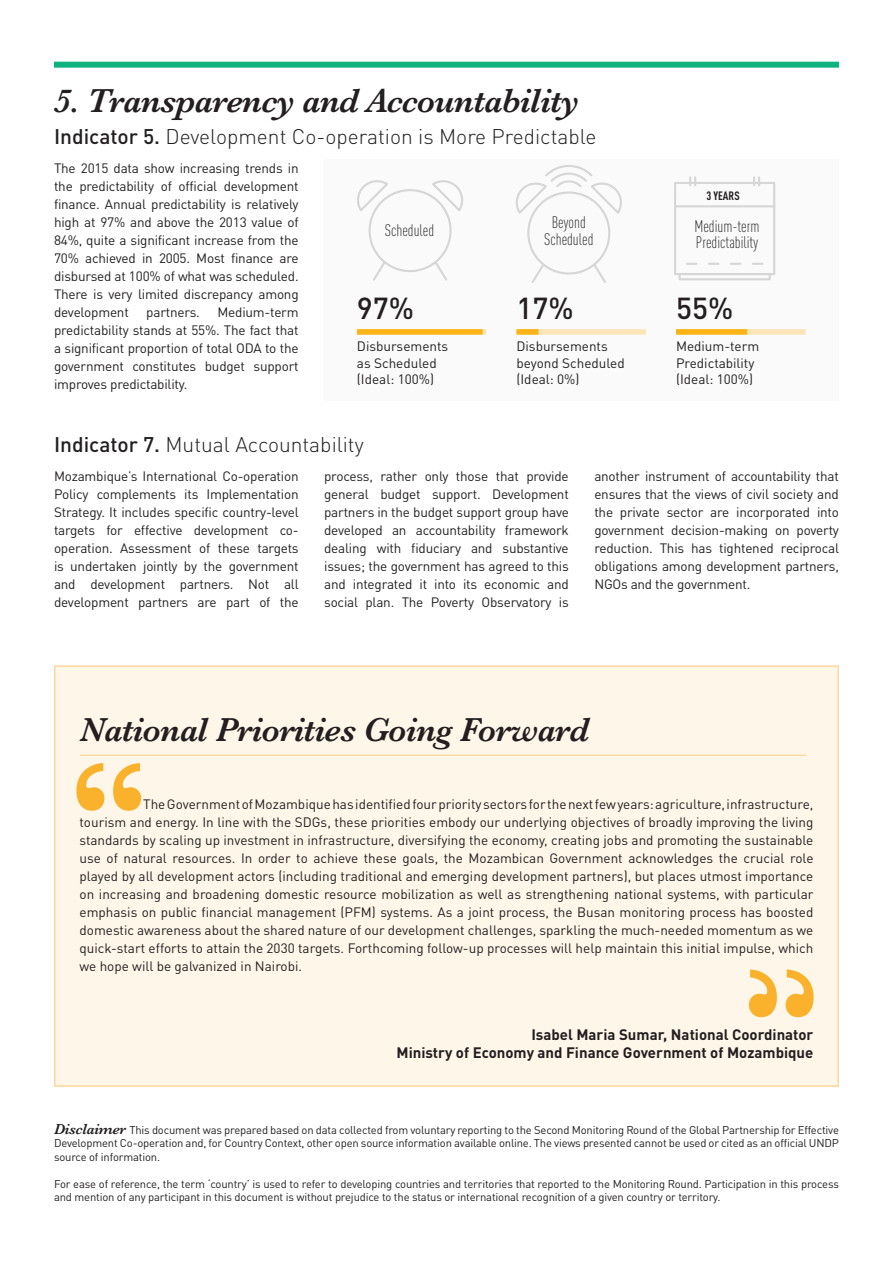
<style>
.page{position:relative;width:893px;height:1263px;background:#fff}
.page>*{position:absolute;margin:0;border:0;box-sizing:border-box;transform-origin:0 0}
.t1{font:700 136.8px "Baskerville";color:#fab22d}
.t2{font:italic 600 34.5px "Baskerville";letter-spacing:-.02em;color:#231f20}
.t3{font:500 30px "DIN Pro";color:#231f20}
.t4{font:300 21px "DIN Pro";color:#231f20}
.t5{font:300 condensed 16.5px "DIN Pro";color:#231f20}
.t6{font:700 15px "DIN Pro";color:#231f20}
.t7{font:13.5px/18px "DIN Pro";letter-spacing:-.015em;color:#231f20;text-align:justify}
.t8{font:700 condensed 12px "DIN Pro";color:#231f20}
.t9{font:11.25px/13.5px "DIN Pro";letter-spacing:-.015em;color:#231f20;text-align:justify}
.s1{font-weight:500}
.s2{font-family:"Baskerville";font-weight:600;font-style:italic;font-size:15px}
</style>
<div class="page">
<div style="left:54px;top:665px;width:785px;height:422px;background:#fef6e9;border:2px solid #fed79d"></div>
<hr style="left:80px;top:755px;width:727px;height:1px;background:#fed79d">
<div style="left:54px;top:62px;width:785px;height:6px;background:#0fb17e"></div>
<div style="left:323px;top:159px;width:516px;height:242px;background:#fafafb"></div>
<div style="left:516px;top:329px;width:130px;height:6px;background:#fee5b8"></div>
<div style="left:516px;top:329px;width:22px;height:6px;background:#fbb416"></div>
<div style="left:676px;top:329px;width:129px;height:6px;background:#fee5b8"></div>
<div style="left:676px;top:329px;width:71px;height:6px;background:#fbb416"></div>
<div style="left:357px;top:329px;width:129px;height:6px;background:#fee5b8"></div>
<div style="left:357px;top:329px;width:126px;height:6px;background:#fbb416"></div>
<svg style="left:357px;top:180px;width:106px;height:101px"></svg>
<svg style="left:515px;top:165px;width:107px;height:118px"></svg>
<svg style="left:674px;top:176px;width:102px;height:105px"></svg>
<p class="t2" style="left:54px;top:78px;width:527px">5. Transparency and Accountability</p>
<p class="t4" style="left:54px;top:120px;width:544px"><span class="s1">Indicator 5.</span> Development Co-operation is More Predictable</p>
<p class="t7" style="left:54px;top:157px;width:246px">The 2015 data show increasing trends in the predictability of official development finance. Annual predictability is relatively high at 97% and above the 2013 value of 84%, quite a significant increase from the 70% achieved in 2005. Most finance are disbursed at 100% of what was scheduled.<br>There is very limited discrepancy among development</p>
<p class="t7" style="left:54px;top:301px;width:246px;text-indent:163px">Medium-term predictability stands at 55%. The fact that a significant proportion of total ODA to the government constitutes budget support improves predictability.</p>
<p class="t7" style="left:146px;top:301px;width:55px">partners.</p>
<p class="t5" style="left:385px;top:218px;width:51px">Scheduled</p>
<p class="t5" style="left:552px;top:211px;width:36px">Beyond</p>
<p class="t5" style="left:544px;top:227px;width:51px">Scheduled</p>
<p class="t8" style="left:706px;top:187px;width:35px">3 YEARS</p>
<p class="t5" style="left:694px;top:214px;width:67px">Medium-term</p>
<p class="t5" style="left:696px;top:231px;width:64px">Predictability</p>
<p class="t3" style="left:357px;top:284px;width:59px">97%</p>
<p class="t3" style="left:516px;top:284px;width:59px">17%</p>
<p class="t3" style="left:676px;top:284px;width:59px">55%</p>
<p class="t7" style="left:357px;top:336px;width:93px">Disbursements</p>
<p class="t7" style="left:357px;top:352px;width:81px">as Scheduled</p>
<p class="t7" style="left:357px;top:369px;width:79px">(Ideal: 100%)</p>
<p class="t7" style="left:516px;top:336px;width:93px">Disbursements</p>
<p class="t7" style="left:516px;top:352px;width:110px">beyond Scheduled</p>
<p class="t7" style="left:516px;top:369px;width:65px">(Ideal: 0%)</p>
<p class="t7" style="left:676px;top:336px;width:85px">Medium-term</p>
<p class="t7" style="left:676px;top:352px;width:80px">Predictability</p>
<p class="t7" style="left:676px;top:369px;width:79px">(Ideal: 100%)</p>
<p class="t4" style="left:54px;top:428px;width:311px"><span class="s1">Indicator 7.</span> Mutual Accountability</p>
<p class="t7" style="left:54px;top:466px;width:246px">Mozambique’s International Co-operation Policy complements its Implementation Strategy. It includes specific country-level targets for effective development co&shy;operation. Assessment of these targets is undertaken jointly by the government and development partners. Not all development partners are part of the</p>
<p class="t7" style="left:324px;top:466px;width:246px">process, rather only those that provide general budget support. Development partners in the budget support group have developed an accountability framework dealing with fiduciary and substantive issues; the government has agreed to this and integrated it into its economic and social plan. The Poverty Observatory is</p>
<p class="t7" style="left:594px;top:466px;width:246px">another instrument of accountability that ensures that the views of civil society and the private sector are incorporated into government decision-making on poverty reduction. This has tightened reciprocal obligations among development partners, NGOs and the government.</p>
<p class="t2" style="left:80px;top:706px;width:511px">National Priorities Going Forward</p>
<p class="t1" style="left:68px;top:715px;width:83px">“</p>
<p class="t7" style="left:80px;top:794px;width:735px;text-indent:64px">The Government of Mozambique has identified four priority sectors for the next few years: agriculture, infrastructure, tourism and energy. In line with the SDGs, these priorities embody our underlying objectives of broadly improving the living standards by scaling up investment in infrastructure, diversifying the economy, creating jobs and promoting the sustainable use of natural resources. In order to achieve these goals, the Mozambican Government acknowledges the crucial role played by all development actors (including traditional and emerging development partners), but places utmost importance on increasing and broadening domestic resource mobilization as well as strengthening national systems, with particular emphasis on public financial management (PFM) systems. As a joint process, the Busan monitoring process has boosted domestic awareness about the shared nature of our development challenges, sparkling the much-needed momentum as we quick-start efforts to attain the 2030 targets. Forthcoming follow-up processes will help maintain this initial impulse, which we hope will be galvanized in Nairobi.</p>
<p class="t6" style="left:531px;top:1021px;width:284px">Isabel Maria Sumar, National Coordinator</p>
<p class="t6" style="left:396px;top:1039px;width:418px">Ministry of Economy and Finance Government of Mozambique</p>
<p class="t9" style="left:54px;top:1122px;width:786px"><span class="s2">Disclaimer</span> This document was prepared based on data collected from voluntary reporting to the Second Monitoring Round of the Global Partnership for Effective Development Co-operation and, for Country Context, other open source information available online. The views presented cannot be used or cited as an official UNDP source of information.</p>
<p class="t9" style="left:54px;top:1176px;width:786px">For ease of reference, the term ‘country’ is used to refer to developing countries and territories that reported to the Monitoring Round. Participation in this process and mention of any participant in this document is without prejudice to the status or international recognition of a given country or territory.</p>
</div>
